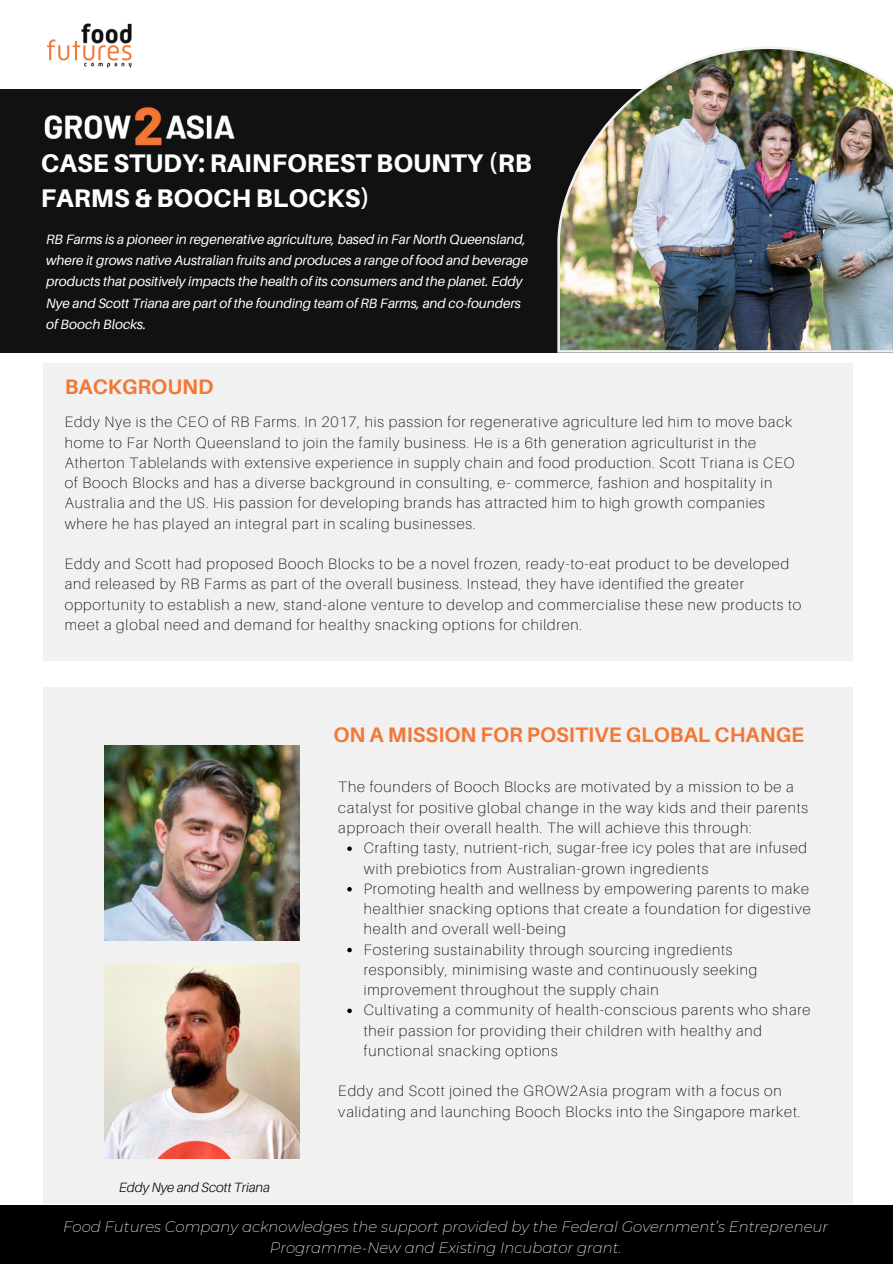
<style>
.page{position:relative;width:893px;height:1264px;background:#fff}
.page>*{position:absolute;margin:0;border:0;box-sizing:border-box;transform-origin:0 0}
.t1{font:800 25.5px/34.8px "Aileron";color:#fff}
.t2{font:700 21px "Aileron";color:#f37735}
.t3{font:100 15px/20.2px "Aileron";letter-spacing:.06em;color:#000}
.t4{font:italic 200 14.85px/20.2px "Montserrat";color:#fff;text-align:center}
.t5{font:italic 13.5px/21.3px "Aileron";color:#fff}
.t6{font:italic 300 13.35px "Aileron";color:#000}
</style>
<div class="page">
<div style="left:43px;top:363px;width:810px;height:298px;background:#f1f1f1"></div>
<div style="left:43px;top:687px;width:809px;height:516px;background:#f1f1f1"></div>
<div style="left:0;top:89px;width:892px;height:264px;background:#111"></div>
<img style="left:557px;top:47px;width:335px;height:306px">
<img style="left:47px;top:23px;width:85px;height:45px">
<img style="left:105px;top:745px;width:194px;height:195px">
<img style="left:105px;top:963px;width:194px;height:194px">
<img style="left:44px;top:107px;width:191px;height:39px">
<div style="left:0;top:1205px;width:892px;height:58px;background:#000"></div>
<svg style="left:347px;top:846px;width:5px;height:5px"></svg>
<svg style="left:347px;top:887px;width:5px;height:4px"></svg>
<svg style="left:347px;top:947px;width:5px;height:5px"></svg>
<svg style="left:347px;top:1008px;width:5px;height:5px"></svg>
<p class="t1" style="left:41px;top:145px;width:492px">CASE STUDY: RAINFOREST BOUNTY (RB<br>FARMS &amp; BOOCH BLOCKS)</p>
<p class="t5" style="left:46px;top:228px;width:483px">RB Farms is a pioneer in regenerative agriculture, based in Far North Queensland, where it grows native Australian fruits and produces a range of food and beverage products that positively impacts the health of its consumers and the planet. Eddy Nye and Scott Triana are part of the founding team of RB Farms, and co-founders of Booch Blocks.</p>
<p class="t2" style="left:65px;top:374px;width:150px">BACKGROUND</p>
<p class="t3" style="left:65px;top:411px;width:731px">Eddy Nye is the CEO of RB Farms. In 2017, his passion for regenerative agriculture led him to move back home to Far North Queensland to join the family business. He is a 6th generation agriculturist in the Atherton Tablelands with extensive experience in supply chain and food production. Scott Triana is CEO of Booch Blocks and has a diverse background in consulting, e- commerce, fashion and hospitality in Australia and the US. His passion for developing brands has attracted him to high growth companies where he has played an integral part in scaling businesses.</p>
<p class="t3" style="left:65px;top:553px;width:738px">Eddy and Scott had proposed Booch Blocks to be a novel frozen, ready-to-eat product to be developed and released by RB Farms as part of the overall business. Instead, they have identified the greater opportunity to establish a new, stand-alone venture to develop and commercialise these new products to meet a global need and demand for healthy snacking options for children.</p>
<p class="t6" style="left:119px;top:1178px;width:152px">Eddy Nye and Scott Triana</p>
<p class="t2" style="left:333px;top:722px;width:472px">ON A MISSION FOR POSITIVE GLOBAL CHANGE</p>
<p class="t3" style="left:338px;top:776px;width:471px">The founders of Booch Blocks are motivated by a mission to be a catalyst for positive global change in the way kids and their parents approach their overall health. The will achieve this through:</p>
<p class="t3" style="left:364px;top:837px;width:444px">Crafting tasty, nutrient-rich, sugar-free icy poles that are infused with prebiotics from Australian-grown ingredients</p>
<p class="t3" style="left:364px;top:878px;width:448px;text-align:justify">Promoting health and wellness by empowering parents to make healthier snacking options that create a foundation for digestive health and overall well-being</p>
<p class="t3" style="left:364px;top:938px;width:395px">Fostering sustainability through sourcing ingredients responsibly, minimising waste and continuously seeking improvement throughout the supply chain</p>
<p class="t3" style="left:364px;top:999px;width:448px">Cultivating a community of health-conscious parents who share their passion for providing their children with healthy and functional snacking options</p>
<p class="t3" style="left:338px;top:1080px;width:463px">Eddy and Scott joined the GROW2Asia program with a focus on validating and launching Booch Blocks into the Singapore market.</p>
<p class="t4" style="left:63px;top:1216px;width:766px">Food Futures Company acknowledges the support provided by the Federal Government’s Entrepreneur<br>Programme-New and Existing Incubator grant.</p>
</div>
